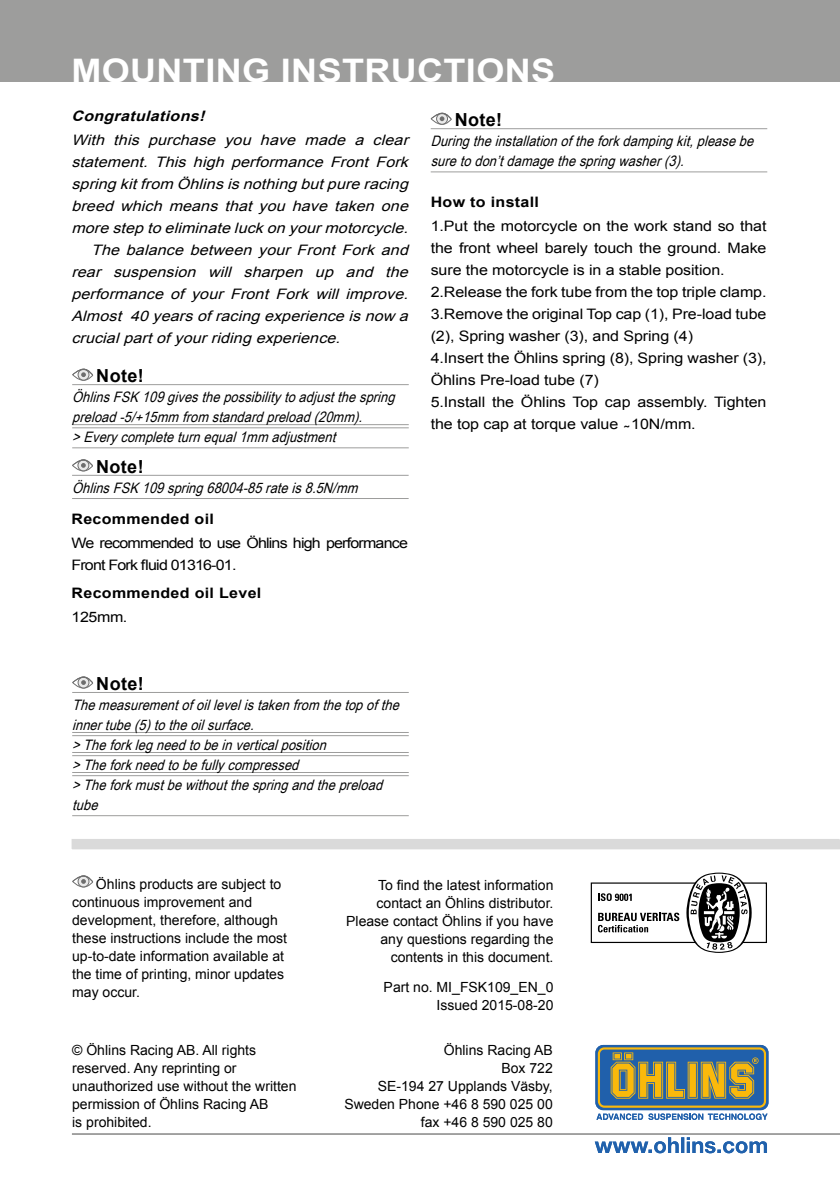
<style>
.page{position:relative;width:840px;height:1191px;background:#fff}
.page>*{position:absolute;margin:0;border:0;box-sizing:border-box;transform-origin:0 0}
.t1{font:700 32.4px "Arial";letter-spacing:.01em;color:#fff;scale:1.11 1}
.t2{font:700 18px "Arial";letter-spacing:.02em;color:#000}
.t3{font:italic 14.4px/20px "Arial Narrow";color:#000;scale:1.08 1}
.t4{font:14.4px/22px "Arial";letter-spacing:-.005em;color:#000;scale:1.11 1}
.t5{font:italic 14.4px "Arial";color:#000;scale:1.11 1}
.t6{font:14.4px/22px "Arial";letter-spacing:-.05em;color:#000;scale:1.11 1}
.t7{font:700 14.4px "Arial";letter-spacing:.02em;color:#000;scale:1.11 1}
.t8{font:italic 700 14.4px "Arial";color:#000;scale:1.11 1}
.t9{font:14px/18px "Arial";color:#000;text-align:right}
</style>
<div class="page">
<div style="left:590px;top:882px;width:176px;height:61px;border:1px solid #000"></div>
<svg style="left:598px;top:893px;width:33px;height:8px"></svg>
<svg style="left:597px;top:912px;width:82px;height:20px"></svg>
<svg style="left:686px;top:872px;width:65px;height:81px"></svg>
<svg style="left:594px;top:1137px;width:172px;height:16px"></svg>
<hr style="left:72px;top:1133px;width:767px;height:1px;background:#9d9d9c">
<div style="left:72px;top:875px;width:21px;height:12px;border:1px solid #000;border-radius:50%"></div>
<div style="left:77px;top:875px;width:12px;height:12px;border:1px solid #000;border-radius:50%"></div>
<svg style="left:72px;top:875px;width:21px;height:9px"></svg>
<svg style="left:595px;top:1045px;width:173px;height:65px"></svg>
<svg style="left:597px;top:1047px;width:168px;height:60px;background:#798468"></svg>
<svg style="left:596px;top:1113px;width:46px;height:7px"></svg>
<svg style="left:648px;top:1113px;width:119px;height:7px"></svg>
<div style="left:71px;top:839px;width:767px;height:10px;background:#dadada"></div>
<div style="left:0;top:0;width:839px;height:82px;background:#9d9d9c"></div>
<hr style="left:430px;top:128px;width:336px;height:1px;background:#9d9d9c">
<hr style="left:430px;top:171px;width:336px;height:1px;background:#9d9d9c">
<div style="left:430px;top:113px;width:21px;height:12px;border:1px solid #000;border-radius:50%"></div>
<svg style="left:436px;top:113px;width:11px;height:11px"></svg>
<div style="left:436px;top:113px;width:12px;height:12px;border:1px solid #000;border-radius:50%"></div>
<svg style="left:430px;top:113px;width:21px;height:8px"></svg>
<hr style="left:72px;top:692px;width:336px;height:1px;background:#9d9d9c">
<hr style="left:72px;top:735px;width:336px;height:1px;background:#9d9d9c">
<hr style="left:72px;top:732px;width:336px;height:1px;background:#9d9d9c">
<hr style="left:72px;top:755px;width:336px;height:1px;background:#9d9d9c">
<hr style="left:72px;top:752px;width:336px;height:1px;background:#9d9d9c">
<hr style="left:72px;top:775px;width:336px;height:1px;background:#9d9d9c">
<hr style="left:72px;top:772px;width:336px;height:1px;background:#9d9d9c">
<hr style="left:72px;top:815px;width:336px;height:1px;background:#9d9d9c">
<div style="left:72px;top:676px;width:21px;height:12px;border:1px solid #000;border-radius:50%"></div>
<div style="left:77px;top:676px;width:12px;height:12px;border:1px solid #000;border-radius:50%"></div>
<svg style="left:72px;top:676px;width:21px;height:9px"></svg>
<hr style="left:72px;top:384px;width:336px;height:1px;background:#9d9d9c">
<hr style="left:72px;top:427px;width:336px;height:1px;background:#9d9d9c">
<hr style="left:72px;top:424px;width:336px;height:1px;background:#9d9d9c">
<hr style="left:72px;top:447px;width:336px;height:1px;background:#9d9d9c">
<div style="left:72px;top:369px;width:21px;height:12px;border:1px solid #000;border-radius:50%"></div>
<svg style="left:78px;top:369px;width:11px;height:11px"></svg>
<div style="left:77px;top:369px;width:12px;height:12px;border:1px solid #000;border-radius:50%"></div>
<svg style="left:72px;top:369px;width:21px;height:8px"></svg>
<hr style="left:72px;top:475px;width:336px;height:1px;background:#9d9d9c">
<hr style="left:72px;top:498px;width:336px;height:1px;background:#9d9d9c">
<div style="left:72px;top:459px;width:21px;height:12px;border:1px solid #000;border-radius:50%"></div>
<div style="left:77px;top:459px;width:12px;height:12px;border:1px solid #000;border-radius:50%"></div>
<svg style="left:72px;top:459px;width:21px;height:9px"></svg>
<h1 class="t1" style="left:71px;top:49px;width:437px">MOUNTING INSTRUCTIONS</h1>
<p class="t8" style="left:71px;top:106px;width:126px">Congratulations!</p>
<p class="t5" style="left:71px;top:130px;width:309px">With this purchase you have made a clear</p>
<p class="t5" style="left:71px;top:152px;width:309px">statement. This high performance Front Fork</p>
<p class="t5" style="left:71px;top:174px;width:309px">springkitfrom Öhlinsisnothingbutpureracing</p>
<p class="t5" style="left:71px;top:196px;width:309px">breed which means that you have taken one</p>
<p class="t5" style="left:71px;top:218px;width:309px">moresteptoeliminateluckonyourmotorcycle.</p>
<p class="t5" style="left:91px;top:240px;width:291px">The balance between your Front Fork and</p>
<p class="t5" style="left:71px;top:262px;width:309px">rear suspension will sharpen up and the</p>
<p class="t5" style="left:71px;top:284px;width:309px">performance of your Front Fork will improve.</p>
<p class="t5" style="left:71px;top:306px;width:309px">Almost 40yearsofracingexperienceisnow a</p>
<p class="t5" style="left:71px;top:328px;width:248px">crucialpartofyourridingexperience.</p>
<p class="t2" style="left:454px;top:108px;width:49px">Note!</p>
<p class="t3" style="left:430px;top:130px;width:305px">Duringtheinstallationoftheforkdampingkit,pleasebe suretodon’tdamagethespringwasher(3).</p>
<p class="t7" style="left:430px;top:193px;width:99px">How to install</p>
<p class="t4" style="left:430px;top:215px;width:304px">1.Put the motorcycle on the work stand so that the front wheel barely touch the ground. Make sure the motorcycle is in a stable position.<br>2.Release the fork tube from the top triple clamp.<br>3.Remove the original Top cap (1), Pre-load tube (2), Spring washer (3), and Spring (4)<br>4.Insert the Öhlins spring (8), Spring washer (3), Öhlins Pre-load tube (7)<br>5.Install the Öhlins Top cap assembly. Tighten the top cap at torque value ̴10N/mm.</p>
<p class="t2" style="left:96px;top:363px;width:49px">Note!</p>
<p class="t3" style="left:72px;top:386px;width:305px">ÖhlinsFSK109givesthepossibilitytoadjustthespring preload-5/+15mm from standardpreload(20mm). &gt;Everycompleteturnequal1mm adjustment</p>
<p class="t2" style="left:96px;top:454px;width:49px">Note!</p>
<p class="t3" style="left:72px;top:477px;width:270px">ÖhlinsFSK109spring68004-85rateis8.5N/mm</p>
<p class="t7" style="left:71px;top:509px;width:130px">Recommended oil</p>
<p class="t6" style="left:71px;top:532px;width:304px">We recommended to use Öhlins high performance<br>Front Fork fluid 01316-01.</p>
<p class="t7" style="left:71px;top:584px;width:172px">Recommended oil Level</p>
<p class="t4" style="left:71px;top:606px;width:52px">125mm.</p>
<p class="t2" style="left:96px;top:671px;width:49px">Note!</p>
<p class="t3" style="left:72px;top:694px;width:309px">Themeasurementofoillevelistakenfrom thetopofthe innertube(5)totheoilsurface. &gt;Theforklegneedtobeinverticalposition &gt;Theforkneedtobefullycompressed &gt;Theforkmustbewithoutthespringandthepreload tube</p>
<p class="t9" style="left:72px;top:875px;width:216px;text-align:left;text-indent:24px">Öhlins products are subject to continuous improvement and development, therefore, although these instructions include the most up-to-date information available at the time of printing, minor updates may occur.</p>
<p class="t9" style="left:346px;top:876px;width:209px">To find the latest information contact an Öhlins distributor.<br>Please contact Öhlins if you have any questions regarding the contents in this document.</p>
<p class="t9" style="left:383px;top:978px;width:171px">Part no. MI_FSK109_EN_0<br>Issued 2015-08-20</p>
<p class="t9" style="left:72px;top:1041px;width:226px;text-align:left">© Öhlins Racing AB. All rights reserved. Any reprinting or unauthorized use without the written permission of Öhlins Racing AB<br>is prohibited.</p>
<p class="t9" style="left:344px;top:1041px;width:210px">Öhlins Racing AB<br>Box 722<br>SE-194 27 Upplands Väsby,<br>Sweden Phone +46 8 590 025 00 fax +46 8 590 025 80</p>
</div>
